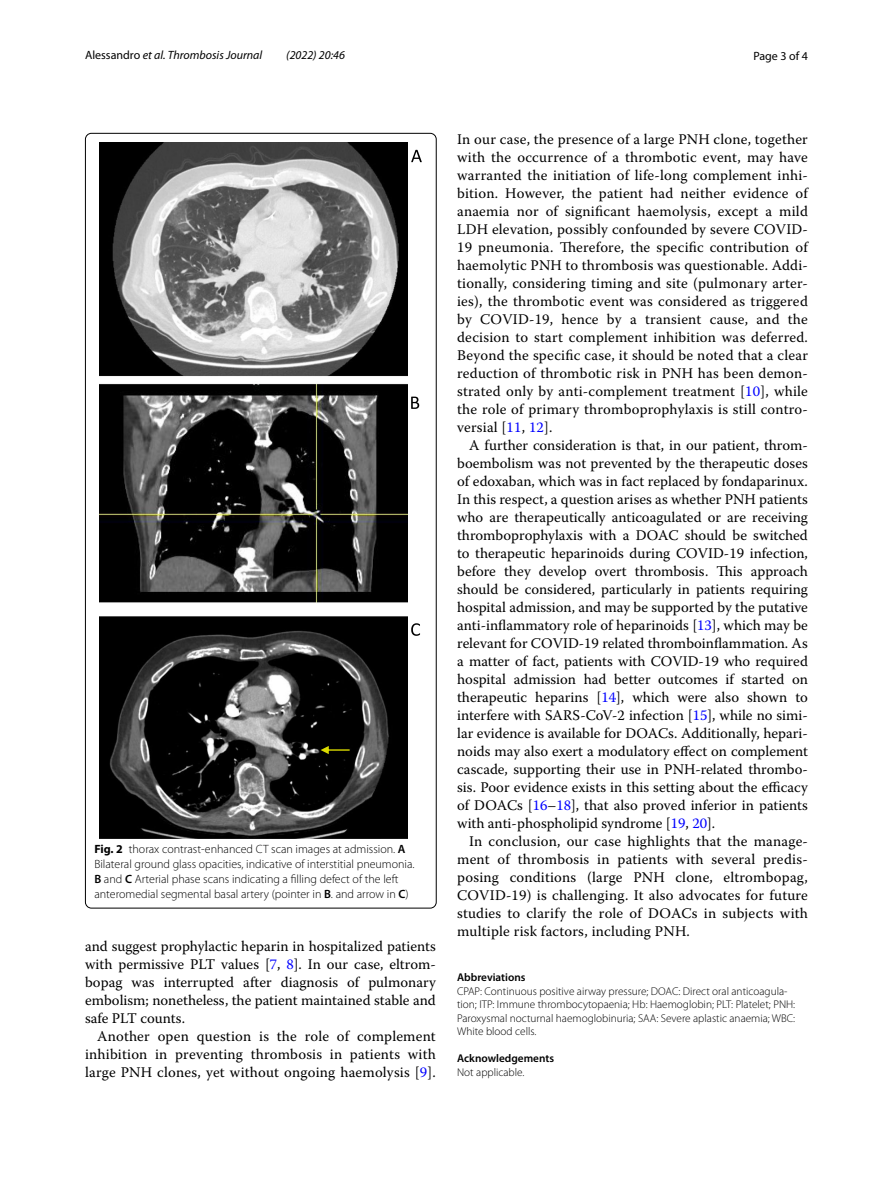
<style>
.page{position:relative;width:893px;height:1187px;background:#fff}
.page>*{position:absolute;margin:0;border:0;box-sizing:border-box;transform-origin:0 0}
.t1{font:14.7px/18px "Warnock Pro";letter-spacing:.015em;color:#000;text-align:justify}
.t2{font:300 12px/15px "Myriad Pro";color:#000}
.t3{font:italic 12px "Myriad Pro";color:#000}
.t4{font:12px "Myriad Pro";color:#000}
.t5{font:300 11.25px/13.5px "Myriad Pro";color:#000}
.t6{font:600 11.25px "Myriad Pro";color:#000}
.s1{font-style:normal}
.s2{font-weight:700}
.s3{font-weight:600}
.s4{color:#00f}
</style>
<div class="page">
<img style="left:100px;top:142px;width:308px;height:696px">
<svg style="left:321px;top:745px;width:29px;height:9px"></svg>
<svg style="left:411px;top:150px;width:11px;height:12px"></svg>
<svg style="left:411px;top:396px;width:8px;height:13px"></svg>
<svg style="left:411px;top:623px;width:9px;height:12px"></svg>
<p class="t3" style="left:85px;top:48px;width:179px"><span class="s1">Alessandro</span> et al. Thrombosis Journal</p>
<p class="t3" style="left:286px;top:48px;width:60px">(2022) 20:46</p>
<p class="t4" style="left:753px;top:48px;width:56px">Page 3 of 4</p>
<p class="t2" style="left:94px;top:841px;width:322px"><span class="s2">Fig. 2</span> thorax contrast-enhanced CT scan images at admission. <span class="s3">A </span>Bilateral ground glass opacities, indicative of interstitial pneumonia.<br><span class="s3">B</span> and <span class="s3">C</span> Arterial phase scans indicating a filling defect of the left anteromedial segmental basal artery (pointer in <span class="s3">B</span>. and arrow in <span class="s3">C</span>)</p>
<p class="t1" style="left:85px;top:936px;width:352px">and suggest prophylactic heparin in hospitalized patients with permissive PLT values [<span class="s4">7</span>, <span class="s4">8</span>]. In our case, eltrom&shy;bopag was interrupted after diagnosis of pulmonary embolism; nonetheless, the patient maintained stable and safe PLT counts.</p>
<p class="t1" style="left:85px;top:1026px;width:352px;text-indent:12px">Another open question is the role of complement inhibition in preventing thrombosis in patients with large PNH clones, yet without ongoing haemolysis [<span class="s4">9</span>].</p>
<p class="t1" style="left:457px;top:130px;width:352px">In our case, the presence of a large PNH clone, together with the occurrence of a thrombotic event, may have warranted the initiation of life-long complement inhi&shy;bition. However, the patient had neither evidence of anaemia nor of significant haemolysis, except a mild LDH elevation, possibly confounded by severe COVID-19 pneumonia. Therefore, the specific contribution of haemolytic PNH to thrombosis was questionable. Addi&shy;tionally, considering timing and site (pulmonary arter&shy;ies), the thrombotic event was considered as triggered by COVID-19, hence by a transient cause, and the decision to start complement inhibition was deferred.<br>Beyond the specific case, it should be noted that a clear reduction of thrombotic risk in PNH has been demon&shy;strated only by anti-complement treatment [<span class="s4">10</span>], while the role of primary thromboprophylaxis is still contro&shy;versial [<span class="s4">11</span>, <span class="s4">12</span>].</p>
<p class="t1" style="left:457px;top:436px;width:352px;text-indent:12px">A further consideration is that, in our patient, throm&shy;boembolism was not prevented by the therapeutic doses of edoxaban, which was in fact replaced by fondaparinux.<br>In this respect, a question arises as whether PNH patients who are therapeutically anticoagulated or are receiving thromboprophylaxis with a DOAC should be switched to therapeutic heparinoids during COVID-19 infection, before they develop overt thrombosis. This approach should be considered, particularly in patients requiring hospital admission, and may be supported by the putative anti-inflammatory role of heparinoids [<span class="s4">13</span>], which may be relevant for COVID-19 related thromboinflammation. As a matter of fact, patients with COVID-19 who required hospital admission had better outcomes if started on therapeutic heparins [<span class="s4">14</span>], which were also shown to interfere with SARS-CoV-2 infection [<span class="s4">15</span>], while no simi&shy;lar evidence is available for DOACs. Additionally, hepari&shy;noids may also exert a modulatory effect on complement cascade, supporting their use in PNH-related thrombo&shy;sis. Poor evidence exists in this setting about the efficacy of DOACs [<span class="s4">16</span>–<span class="s4">18</span>], that also proved inferior in patients with anti-phospholipid syndrome [<span class="s4">19</span>, <span class="s4">20</span>].</p>
<p class="t1" style="left:457px;top:832px;width:352px;text-indent:12px">In conclusion, our case highlights that the manage&shy;ment of thrombosis in patients with several predis&shy;posing conditions (large PNH clone, eltrombopag, COVID-19) is challenging. It also advocates for future studies to clarify the role of DOACs in subjects with multiple risk factors, including PNH.</p>
<p class="t6" style="left:457px;top:970px;width:70px">Abbreviations</p>
<p class="t5" style="left:457px;top:984px;width:340px">CPAP: Continuous positive airway pressure; DOAC: Direct oral anticoagula&shy;tion; ITP: Immune thrombocytopaenia; Hb: Haemoglobin; PLT: Platelet; PNH:<br>Paroxysmal nocturnal haemoglobinuria; SAA: Severe aplastic anaemia; WBC:<br>White blood cells.</p>
<p class="t6" style="left:457px;top:1051px;width:98px">Acknowledgements</p>
<p class="t5" style="left:457px;top:1065px;width:69px">Not applicable.</p>
</div>
